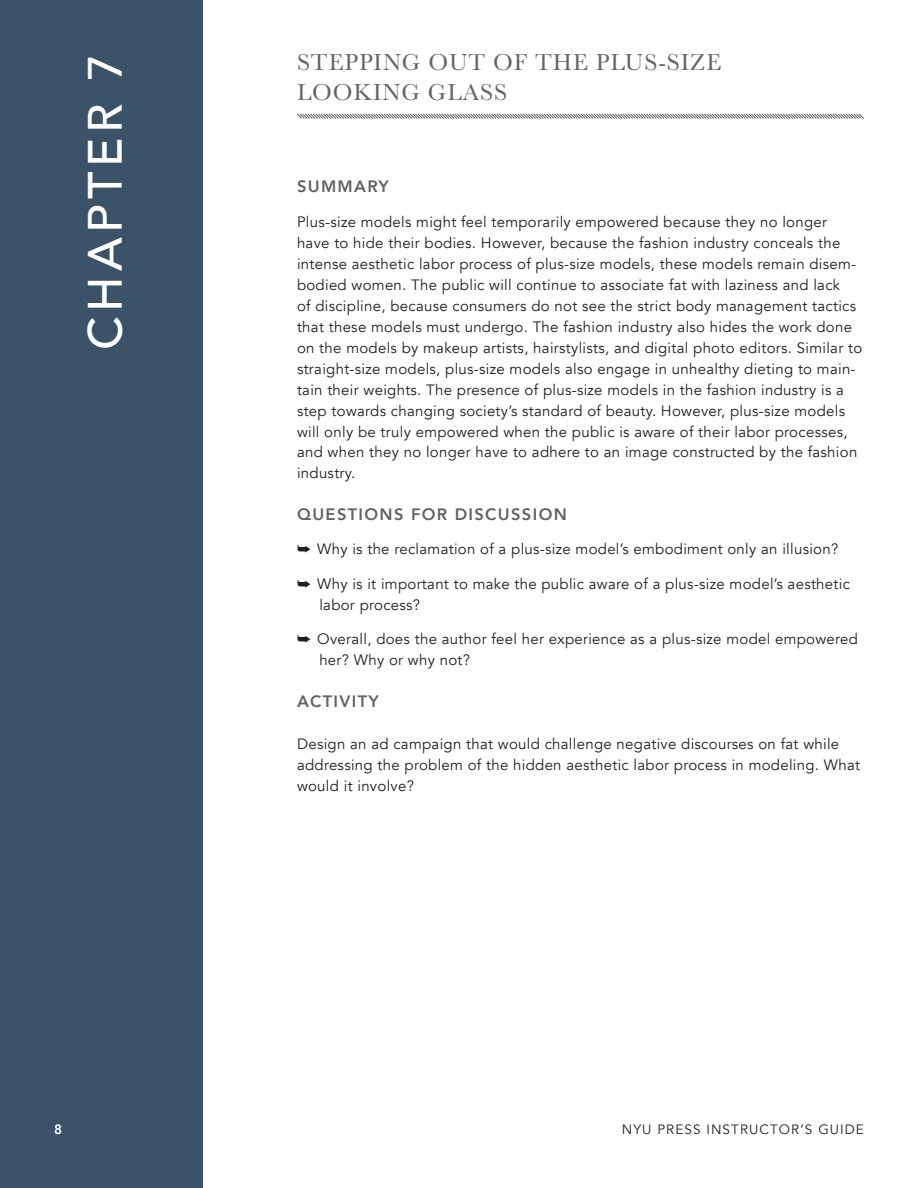
<style>
.page{position:relative;width:918px;height:1188px;background:#fff}
.page>*{position:absolute;margin:0;border:0;box-sizing:border-box;transform-origin:0 0}
.t1{font:500 48px "Avenir";letter-spacing:.1em;color:#fff}
.t2{font:24px/30px "Baskerville";letter-spacing:.04em;color:#636366}
.t3{font:800 16.5px "Avenir";letter-spacing:.08em;color:#636366}
.t4{font:15px/21px "Avenir";letter-spacing:.02em;color:#231f20}
.t5{font:13.5px "Avenir";letter-spacing:.08em;color:#231f20}
.t6{font:800 13.5px "Avenir";color:#fff}
</style>
<div class="page">
<div style="left:0;top:0;width:202px;height:1188px;background:#3a5368"></div>
<svg style="left:297px;top:113px;width:567px;height:6px"></svg>
<h1 class="t1" style="left:64px;top:350px;width:298px;rotate:-90deg">CHAPTER 7</h1>
<h2 class="t2" style="left:297px;top:48px;width:426px">STEPPING OUT OF THE PLUS-SIZE<br>LOOKING GLASS</h2>
<p class="t3" style="left:297px;top:173px;width:93px">SUMMARY</p>
<p class="t4" style="left:297px;top:211px;width:567px">Plus-size models might feel temporarily empowered because they no longer have to hide their bodies. However, because the fashion industry conceals the intense aesthetic labor process of plus-size models, these models remain disem&shy;bodied women. The public will continue to associate fat with laziness and lack<br>of discipline, because consumers do not see the strict body management tactics that these models must undergo. The fashion industry also hides the work done on the models by makeup artists, hairstylists, and digital photo editors. Similar to straight-size models, plus-size models also engage in unhealthy dieting to main&shy;tain their weights. The presence of plus-size models in the fashion industry is a step towards changing society’s standard of beauty. However, plus-size models will only be truly empowered when the public is aware of their labor processes, and when they no longer have to adhere to an image constructed by the fashion industry.</p>
<p class="t3" style="left:297px;top:501px;width:271px">QUESTIONS FOR DISCUSSION</p>
<p class="t4" style="left:297px;top:539px;width:543px">➥ Why is the reclamation of a plus-size model’s embodiment only an illusion?</p>
<p class="t4" style="left:319px;top:573px;width:532px;text-indent:-22px">➥ Why is it important to make the public aware of a plus-size model’s aesthetic labor process?</p>
<p class="t4" style="left:319px;top:629px;width:540px;text-indent:-22px">➥ Overall, does the author feel her experience as a plus-size model empowered her? Why or why not?</p>
<p class="t3" style="left:297px;top:689px;width:83px">ACTIVITY</p>
<p class="t4" style="left:297px;top:734px;width:565px">Design an ad campaign that would challenge negative discourses on fat while addressing the problem of the hidden aesthetic labor process in modeling. What would it involve?</p>
<p class="t6" style="left:54px;top:1119px;width:9px">8</p>
<p class="t5" style="left:622px;top:1121px;width:244px">NYU PRESS INSTRUCTOR’S GUIDE</p>
</div>
